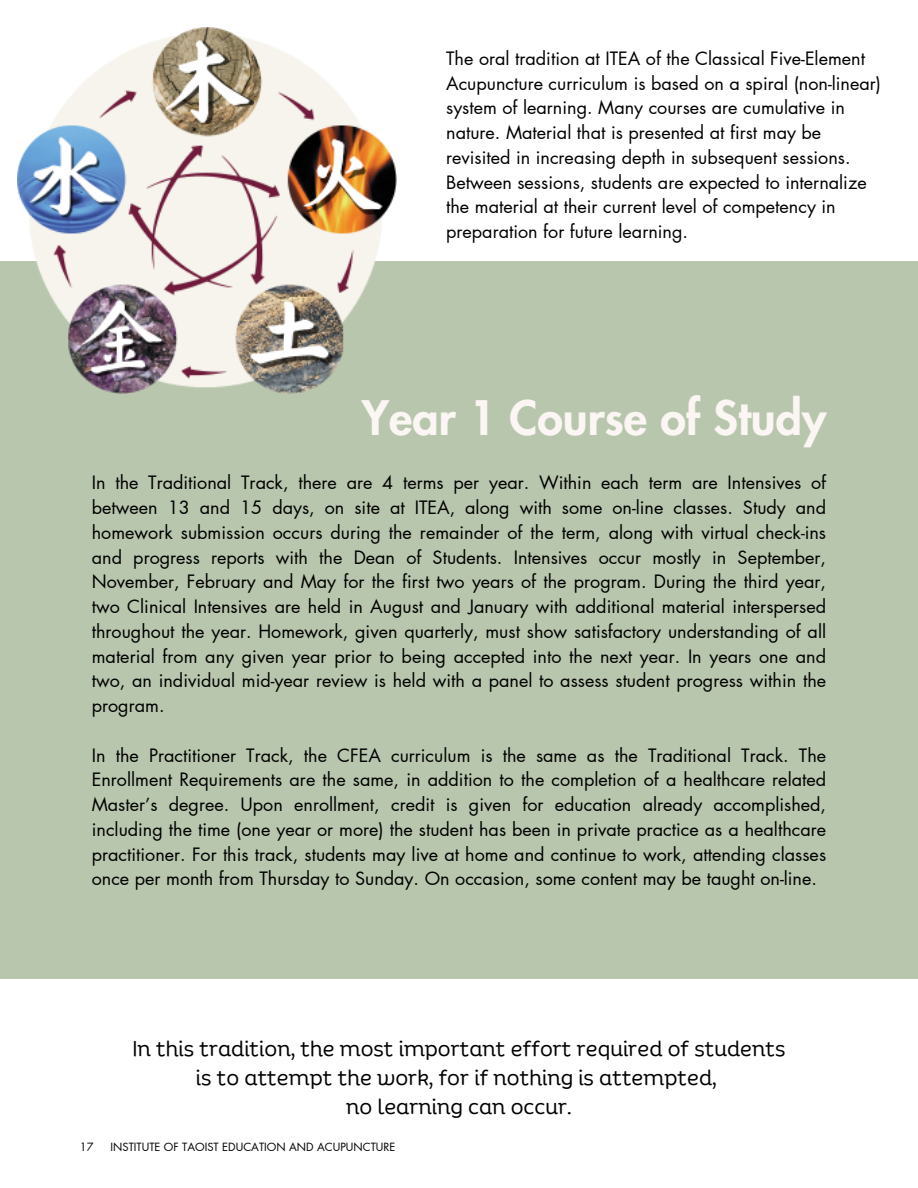
<style>
.page{position:relative;width:918px;height:1188px;background:#fff}
.page>*{position:absolute;margin:0;border:0;box-sizing:border-box;transform-origin:0 0}
.t1{font:800 46.5px "Futura LT Pro";color:#fbf6f3}
.t2{font:21px/29.2px "Binate Display";color:#000;text-align:center}
.t3{font:18px/24.8px "Futura LT Pro";color:#000;text-align:justify}
.t4{font:11.1px "Futura LT Pro";color:#000}
</style>
<div class="page">
<div style="left:0;top:261px;width:918px;height:717px;background:#b8c6ad"></div>
<img style="left:17px;top:28px;width:379px;height:365px">
<p class="t3" style="left:446px;top:47px;width:436px;text-align:left">The oral tradition at ITEA of the Classical Five-Element Acupuncture curriculum is based on a spiral (non-linear) system of learning. Many courses are cumulative in nature. Material that is presented at first may be revisited in increasing depth in subsequent sessions.<br>Between sessions, students are expected to internalize the material at their current level of competency in preparation for future learning.</p>
<p class="t1" style="left:362px;top:396px;width:466px">Year 1 Course of Study</p>
<p class="t3" style="left:92px;top:471px;width:736px">In the Traditional Track, there are 4 terms per year. Within each term are Intensives of between 13 and 15 days, on site at ITEA, along with some on-line classes. Study and homework submission occurs during the remainder of the term, along with virtual check-ins and progress reports with the Dean of Students. Intensives occur mostly in September, November, February and May for the first two years of the program. During the third year, two Clinical Intensives are held in August and January with additional material interspersed throughout the year. Homework, given quarterly, must show satisfactory understanding of all material from any given year prior to being accepted into the next year. In years one and two, an individual mid-year review is held with a panel to assess student progress within the program.</p>
<p class="t3" style="left:92px;top:743px;width:736px">In the Practitioner Track, the CFEA curriculum is the same as the Traditional Track. The Enrollment Requirements are the same, in addition to the completion of a healthcare related Master’s degree. Upon enrollment, credit is given for education already accomplished, including the time (one year or more) the student has been in private practice as a healthcare practitioner. For this track, students may live at home and continue to work, attending classes once per month from Thursday to Sunday. On occasion, some content may be taught on-line.</p>
<p class="t2" style="left:132px;top:1031px;width:655px">In this tradition, the most important effort required of students is to attempt the work, for if nothing is attempted,</p>
<p class="t2" style="left:346px;top:1089px;width:227px">no learning can occur.</p>
<p class="t4" style="left:80px;top:1142px;width:15px">17</p>
<p class="t4" style="left:111px;top:1142px;width:286px">INSTITUTE OF TAOIST EDUCATION AND ACUPUNCTURE</p>
</div>
